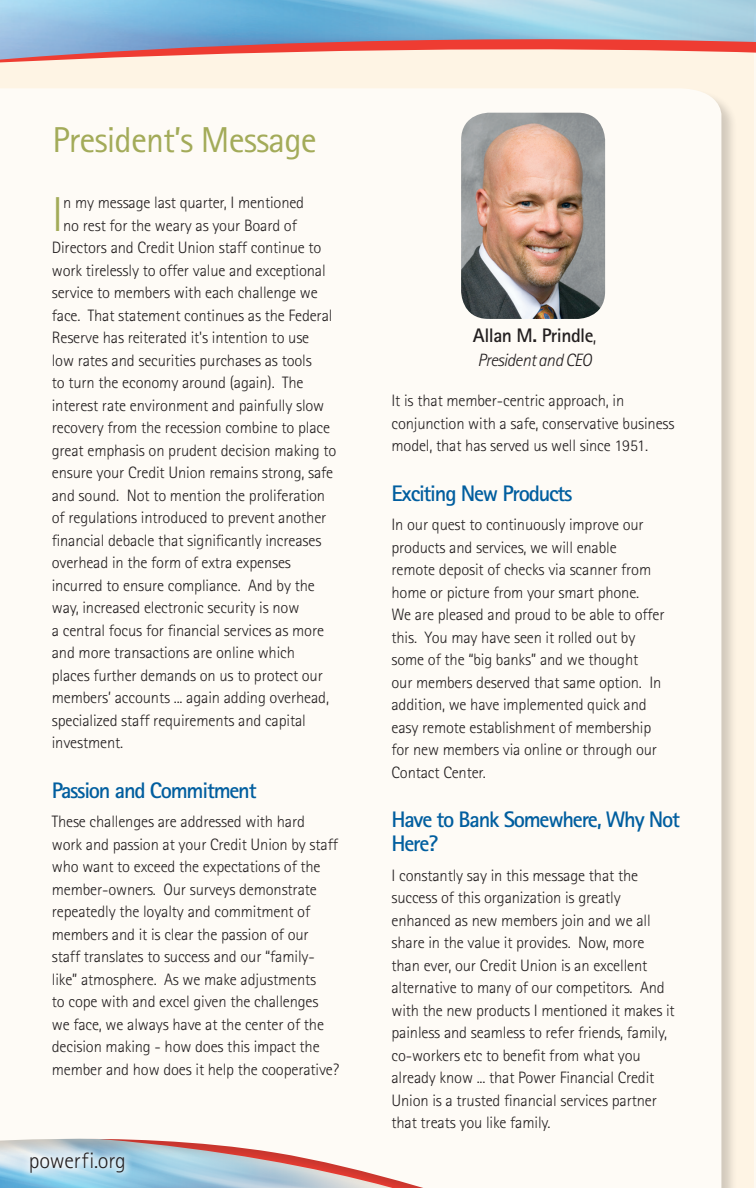
<style>
.page{position:relative;width:756px;height:1188px;background:#fff}
.page>*{position:absolute;margin:0;border:0;box-sizing:border-box;transform-origin:0 0}
.t1{font:300 49.05px "Rotis Sans Serif";color:#a3ab59}
.t2{font:36px "Rotis Sans Serif";letter-spacing:-.025em;color:#a3ab59}
.t3{font:700 22.5px/24px "Rotis Sans Serif";letter-spacing:-.055em;color:#015e9f}
.t4{font:300 22.35px "Rotis Sans Serif";letter-spacing:-.01em;color:#231f20}
.t5{font:700 19.65px "Rotis Sans Serif";letter-spacing:-.03em;color:#231f20}
.t6{font:italic 300 17.85px "Rotis Sans Serif";letter-spacing:-.03em;color:#231f20}
.t7{font:300 16.5px/22.5px "Rotis Sans Serif";letter-spacing:-.01em;color:#231f20}
.s1{font-weight:300}
</style>
<div class="page">
<svg style="left:0;top:0;width:754px;height:180px;background:#c3c8d0"></svg>
<div style="left:0;top:88px;width:737px;height:1100px;background:#231f20;opacity:.2"></div>
<div style="left:0;top:88px;width:721px;height:1100px;background:#fefbf6"></div>
<img style="left:461px;top:113px;width:144px;height:206px">
<hr style="left:754px;top:0;width:2px;height:1188px;background:#fef9f0">
<p class="t2" style="left:52px;top:118px;width:266px">President’s Message</p>
<p class="t1" style="left:52px;top:186px;width:13px">I</p>
<p class="t7" style="left:63px;top:191px;width:243px">n my message last quarter, I mentioned</p>
<p class="t7" style="left:63px;top:214px;width:235px">no rest for the weary as your Board of</p>
<p class="t7" style="left:52px;top:236px;width:271px">Directors and Credit Union staff continue to</p>
<p class="t7" style="left:52px;top:259px;width:275px">work tirelessly to offer value and exceptional</p>
<p class="t7" style="left:52px;top:281px;width:267px">service to members with each challenge we</p>
<p class="t7" style="left:52px;top:304px;width:282px">face. That statement continues as the Federal</p>
<p class="t7" style="left:52px;top:326px;width:259px">Reserve has reiterated it's intention to use</p>
<p class="t7" style="left:52px;top:349px;width:262px">low rates and securities purchases as tools</p>
<p class="t7" style="left:52px;top:371px;width:253px">to turn the economy around (again). The</p>
<p class="t7" style="left:52px;top:394px;width:274px">interest rate environment and painfully slow</p>
<p class="t7" style="left:52px;top:416px;width:280px">recovery from the recession combine to place</p>
<p class="t7" style="left:52px;top:439px;width:286px">great emphasis on prudent decision making to</p>
<p class="t7" style="left:52px;top:461px;width:283px">ensure your Credit Union remains strong, safe</p>
<p class="t7" style="left:52px;top:484px;width:275px">and sound. Not to mention the proliferation</p>
<p class="t7" style="left:52px;top:506px;width:276px">of regulations introduced to prevent another</p>
<p class="t7" style="left:52px;top:529px;width:271px">financial debacle that significantly increases</p>
<p class="t7" style="left:52px;top:551px;width:241px">overhead in the form of extra expenses</p>
<p class="t7" style="left:52px;top:574px;width:265px">incurred to ensure compliance. And by the</p>
<p class="t7" style="left:52px;top:596px;width:249px">way, increased electronic security is now</p>
<p class="t7" style="left:52px;top:619px;width:274px">a central focus for financial services as more</p>
<p class="t7" style="left:52px;top:641px;width:245px">and more transactions are online which</p>
<p class="t7" style="left:52px;top:664px;width:273px">places further demands on us to protect our</p>
<p class="t7" style="left:52px;top:686px;width:279px">members’ accounts ... again adding overhead,</p>
<p class="t7" style="left:52px;top:709px;width:256px">specialized staff requirements and capital</p>
<p class="t7" style="left:52px;top:731px;width:73px">investment.</p>
<p class="t3" style="left:52px;top:778px;width:206px">Passion and Commitment</p>
<p class="t7" style="left:52px;top:810px;width:289px">These challenges are addressed with hard work and passion at your Credit Union by staff who want to exceed the expectations of the member-owners. Our surveys demonstrate repeatedly the loyalty and commitment of members and it is clear the passion of our staff translates to success and our “family&shy;like” atmosphere. As we make adjustments<br>to cope with and excel given the challenges we face, we always have at the center of the decision making - how does this impact the member and how does it help the cooperative?</p>
<p class="t4" style="left:29px;top:1148px;width:99px">powerfi.org</p>
<p class="t5" style="left:473px;top:323px;width:125px">Allan M. Prindle<span class="s1">,</span></p>
<p class="t6" style="left:478px;top:350px;width:116px">President and CEO</p>
<p class="t7" style="left:392px;top:389px;width:285px">It is that member-centric approach, in conjunction with a safe, conservative business model, that has served us well since 1951.</p>
<p class="t3" style="left:392px;top:481px;width:183px">Exciting New Products</p>
<p class="t7" style="left:391px;top:513px;width:275px">In our quest to continuously improve our products and services, we will enable remote deposit of checks via scanner from home or picture from your smart phone.<br>We are pleased and proud to be able to offer this. You may have seen it rolled out by some of the “big banks” and we thought<br>our members deserved that same option. In addition, we have implemented quick and easy remote establishment of membership for new members via online or through our Contact Center.</p>
<p class="t3" style="left:392px;top:807px;width:290px">Have to Bank Somewhere, Why Not<br>Here?</p>
<p class="t7" style="left:392px;top:864px;width:285px">I constantly say in this message that the success of this organization is greatly enhanced as new members join and we all share in the value it provides. Now, more than ever, our Credit Union is an excellent alternative to many of our competitors. And with the new products I mentioned it makes it painless and seamless to refer friends, family, co-workers etc to benefit from what you already know ... that Power Financial Credit Union is a trusted financial services partner that treats you like family.</p>
</div>
